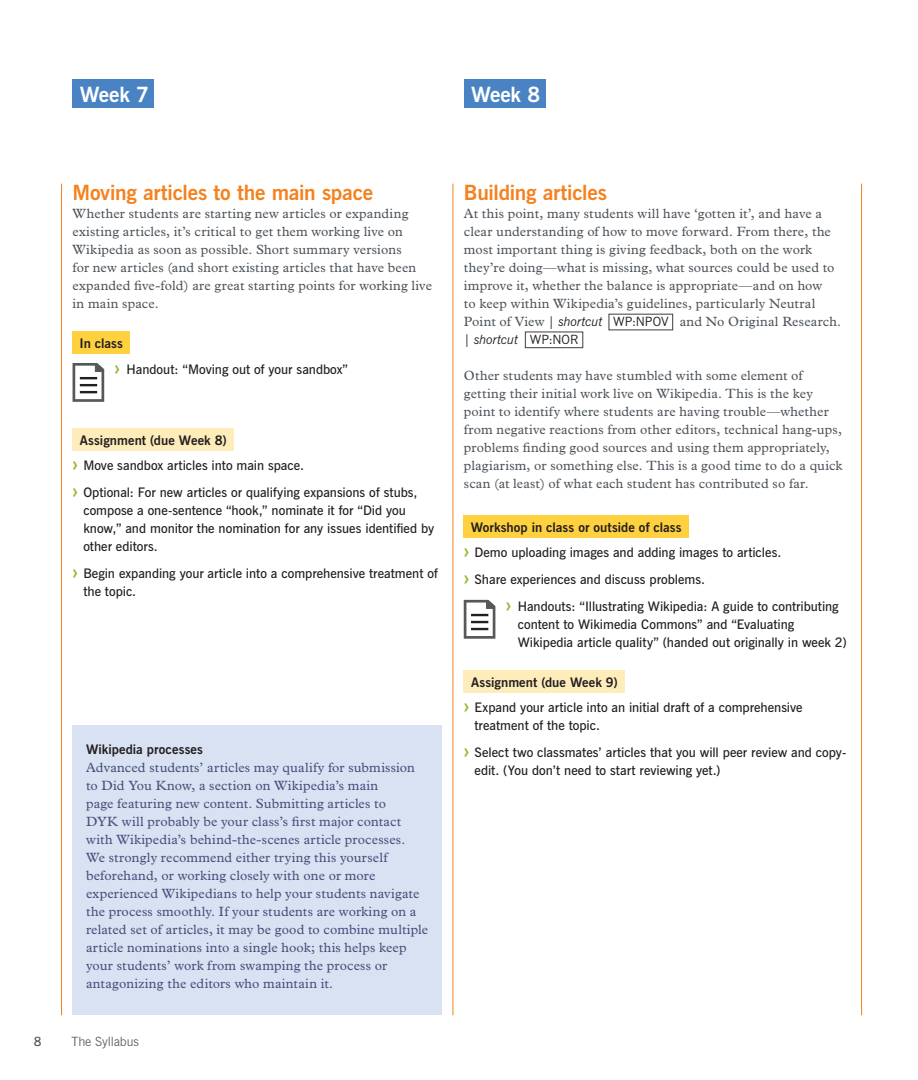
<style>
.page{position:relative;width:918px;height:1080px;background:#fff}
.page>*{position:absolute;margin:0;border:0;box-sizing:border-box;transform-origin:0 0}
.t1{font:700 21px "News Gothic BT";letter-spacing:-.01em;color:#f58220}
.t2{font:700 21px "News Gothic BT";letter-spacing:-.01em;color:#fff}
.t3{font:13.5px/18px "Plantin MT Std";letter-spacing:.01em;color:#4d545a}
.t4{font:13.5px/18px "Plantin MT Std";letter-spacing:.01em;color:#44507b}
.t5{font:600 13.2px/18px "News Gothic BT";color:#231f20}
.t6{font:700 13.2px "News Gothic BT";letter-spacing:.005em;color:#231f20}
.t7{font:italic 12.75px "News Gothic BT";letter-spacing:-.01em;color:#231f20}
.t8{font:12.75px "News Gothic BT";letter-spacing:-.005em;color:#4d545a}
.t9{font:600 12.75px "News Gothic BT";color:#4d545a}
.s1{font-family:"Plantin MT Std";font-weight:700;font-size:18px;color:#93b933}
.s2{font-family:"News Gothic BT";font-size:12.75px;color:#231f20}
.s3{font-family:"News Gothic BT";font-style:italic;font-size:12.75px;color:#231f20}
.s4{font-style:normal}
</style>
<div class="page">
<hr style="left:453px;top:184px;width:1px;height:831px;background:#f58220">
<hr style="left:61px;top:184px;width:1px;height:831px;background:#f58220">
<hr style="left:861px;top:184px;width:1px;height:831px;background:#f58220">
<div style="left:73px;top:726px;width:369px;height:289px;background:#d9e2f2"></div>
<div style="left:73px;top:80px;width:81px;height:28px;background:#4a83c4"></div>
<div style="left:464px;top:80px;width:81px;height:28px;background:#4a83c4"></div>
<div style="left:73px;top:332px;width:57px;height:22px;background:#ffd13f"></div>
<div style="left:73px;top:429px;width:161px;height:22px;background:#feedbb"></div>
<svg style="left:73px;top:363px;width:31px;height:39px"></svg>
<div style="left:464px;top:515px;width:225px;height:23px;background:#ffd13f"></div>
<div style="left:464px;top:671px;width:161px;height:22px;background:#feedbb"></div>
<svg style="left:464px;top:600px;width:31px;height:39px"></svg>
<div style="left:525px;top:332px;width:58px;height:16px;border:1px solid #3e3e3f"></div>
<h1 class="t2" style="left:80px;top:81px;width:71px">Week 7</h1>
<h1 class="t2" style="left:471px;top:81px;width:71px">Week 8</h1>
<h1 class="t1" style="left:73px;top:180px;width:302px">Moving articles to the main space</h1>
<p class="t3" style="left:73px;top:205px;width:361px">Whether students are starting new articles or expanding existing articles, it’s critical to get them working live on Wikipedia as soon as possible. Short summary versions<br>for new articles (and short existing articles that have been expanded five-fold) are great starting points for working live in main space.</p>
<p class="t6" style="left:80px;top:335px;width:45px">In class</p>
<p class="t5" style="left:115px;top:360px;width:235px"><span class="s1">›</span> Handout: “Moving out of your sandbox”</p>
<p class="t6" style="left:80px;top:432px;width:148px">Assignment (due Week 8)</p>
<p class="t5" style="left:73px;top:452px;width:346px;line-height:27px"><span class="s1">›</span> Move sandbox articles into main space.<br><span class="s1">›</span> Optional: For new articles or qualifying expansions of stubs,</p>
<p class="t5" style="left:83px;top:501px;width:352px">compose a one-sentence “hook,” nominate it for “Did you know,” and monitor the nomination for any issues identified by other editors.</p>
<p class="t5" style="left:83px;top:564px;width:356px;text-indent:-11px"><span class="s1">›</span> Begin expanding your article into a comprehensive treatment of the topic.</p>
<p class="t6" style="left:86px;top:741px;width:118px">Wikipedia processes</p>
<p class="t4" style="left:86px;top:759px;width:344px">Advanced students’ articles may qualify for submission to Did You Know, a section on Wikipedia’s main<br>page featuring new content. Submitting articles to<br>DYK will probably be your class’s first major contact with Wikipedia’s behind-the-scenes article processes.<br>We strongly recommend either trying this yourself beforehand, or working closely with one or more experienced Wikipedians to help your students navigate the process smoothly. If your students are working on a related set of articles, it may be good to combine multiple article nominations into a single hook; this helps keep your students’ work from swamping the process or antagonizing the editors who maintain it.</p>
<p class="t9" style="left:34px;top:1033px;width:9px">8</p>
<p class="t8" style="left:71px;top:1033px;width:69px">The Syllabus</p>
<h1 class="t1" style="left:464px;top:180px;width:145px">Building articles</h1>
<p class="t3" style="left:464px;top:205px;width:379px">At this point, many students will have ‘gotten it’, and have a clear understanding of how to move forward. From there, the most important thing is giving feedback, both on the work they’re doing—what is missing, what sources could be used to improve it, whether the balance is appropriate—and on how<br>to keep within Wikipedia’s guidelines, particularly Neutral Point of View <span class="s2">|</span> <span class="s3">shortcut</span> <span class="s2">WP:NPOV</span> and No Original Research.</p>
<p class="t7" style="left:464px;top:332px;width:116px"><span class="s4">|</span> shortcut <span class="s4">WP:NOR</span></p>
<p class="t3" style="left:464px;top:367px;width:380px">Other students may have stumbled with some element of getting their initial work live on Wikipedia. This is the key point to identify where students are having trouble—whether from negative reactions from other editors, technical hang-ups, problems finding good sources and using them appropriately, plagiarism, or something else. This is a good time to do a quick scan (at least) of what each student has contributed so far.</p>
<p class="t6" style="left:471px;top:519px;width:212px">Workshop in class or outside of class</p>
<p class="t5" style="left:464px;top:538px;width:319px;line-height:27px"><span class="s1">›</span> Demo uploading images and adding images to articles. <span class="s1">›</span> Share experiences and discuss problems.</p>
<p class="t5" style="left:518px;top:597px;width:330px;text-indent:-12px"><span class="s1">›</span> Handouts: “Illustrating Wikipedia: A guide to contributing content to Wikimedia Commons” and “Evaluating<br>Wikipedia article quality” (handed out originally in week 2)</p>
<p class="t6" style="left:471px;top:674px;width:148px">Assignment (due Week 9)</p>
<p class="t5" style="left:475px;top:698px;width:330px;text-indent:-11px"><span class="s1">›</span> Expand your article into an initial draft of a comprehensive treatment of the topic.</p>
<p class="t5" style="left:475px;top:743px;width:373px;text-indent:-11px"><span class="s1">›</span> Select two classmates’ articles that you will peer review and copy&shy;edit. (You don’t need to start reviewing yet.)</p>
</div>
